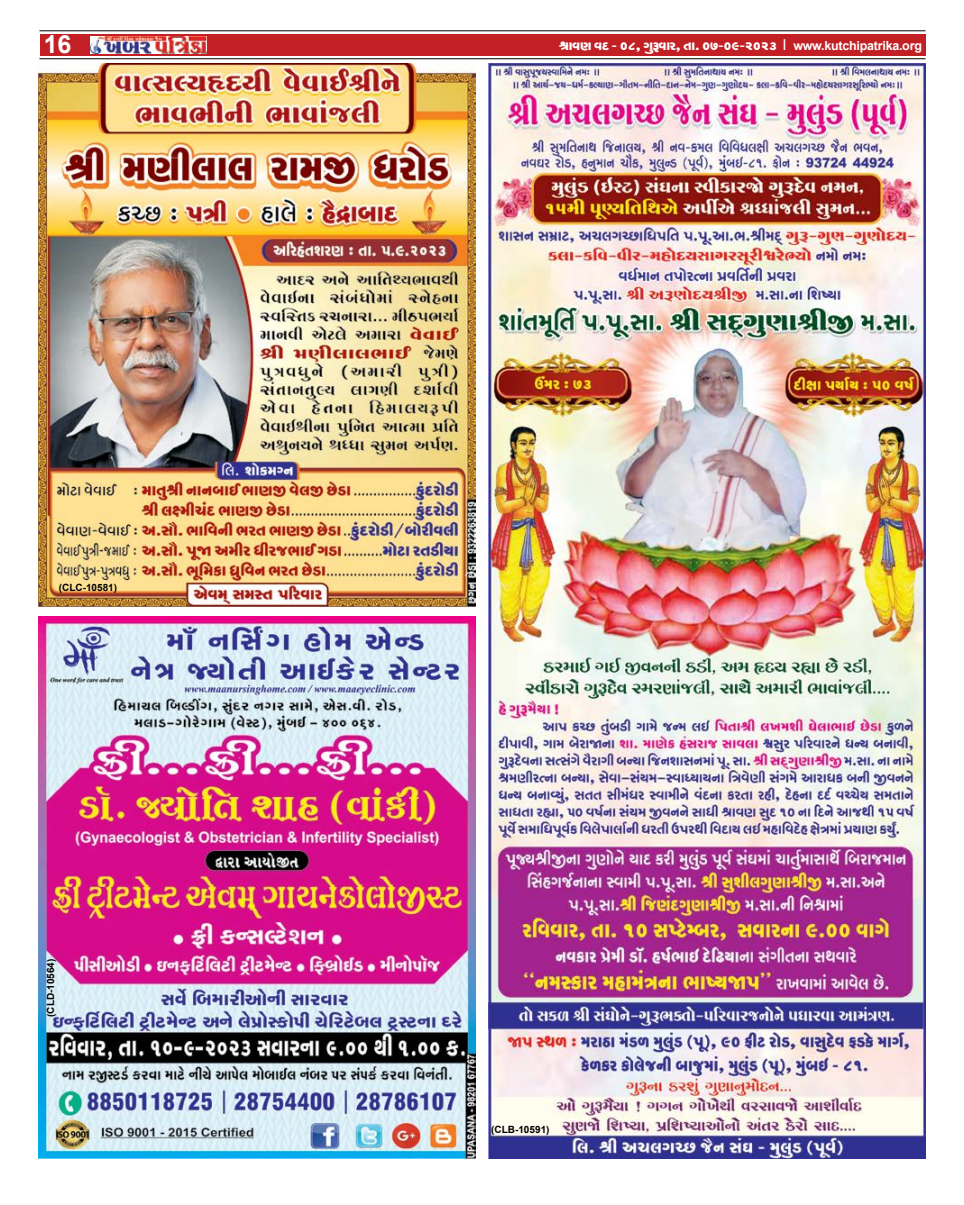
<style>
.page{position:relative;width:964px;height:1205px;background:#fff}
.page>*{position:absolute;margin:0;border:0;box-sizing:border-box;transform-origin:0 0}
.t1{font:700 25px "Arial";color:#fff}
.t2{font:15px "SHREE GUJ7";letter-spacing:-.02em;color:#fff}
.t3{font:700 10px "Arial";color:#000}
.s1{font-family:"Arial"}
.s2{font-family:"Arial";font-weight:700;font-size:12.5px}
</style>
<div class="page">
<div style="left:40px;top:34px;width:172px;height:21px;background:#c22025"></div>
<div style="left:212px;top:34px;width:714px;height:21px;background:#c22025"></div>
<hr style="left:39px;top:58px;width:886px;height:1px;background:#000">
<hr style="left:39px;top:30px;width:886px;height:1px;background:#000">
<img style="left:90px;top:36px;width:116px;height:17px">
<img style="left:39px;top:617px;width:437px;height:542px">
<img style="left:488px;top:64px;width:437px;height:1095px">
<img style="left:39px;top:64px;width:437px;height:542px">
<h1 class="t1" style="left:44px;top:27px;width:29px">16</h1>
<p class="t2" style="left:559px;top:38px;width:364px">îphZ hv$ - 08, Nyê$hpf, sp. 07-09-2023 <span class="s1">I</span> <span class="s2">www.kutchipatrika.org</span></p>
<p class="t3" style="left:59px;top:580px;width:60px">(CLC-10581)</p>
<p class="t3" style="left:43px;top:1017px;width:60px;rotate:-90deg">(CLD-10564)</p>
<p class="t3" style="left:491px;top:1122px;width:60px">(CLB-10591)</p>
</div>
